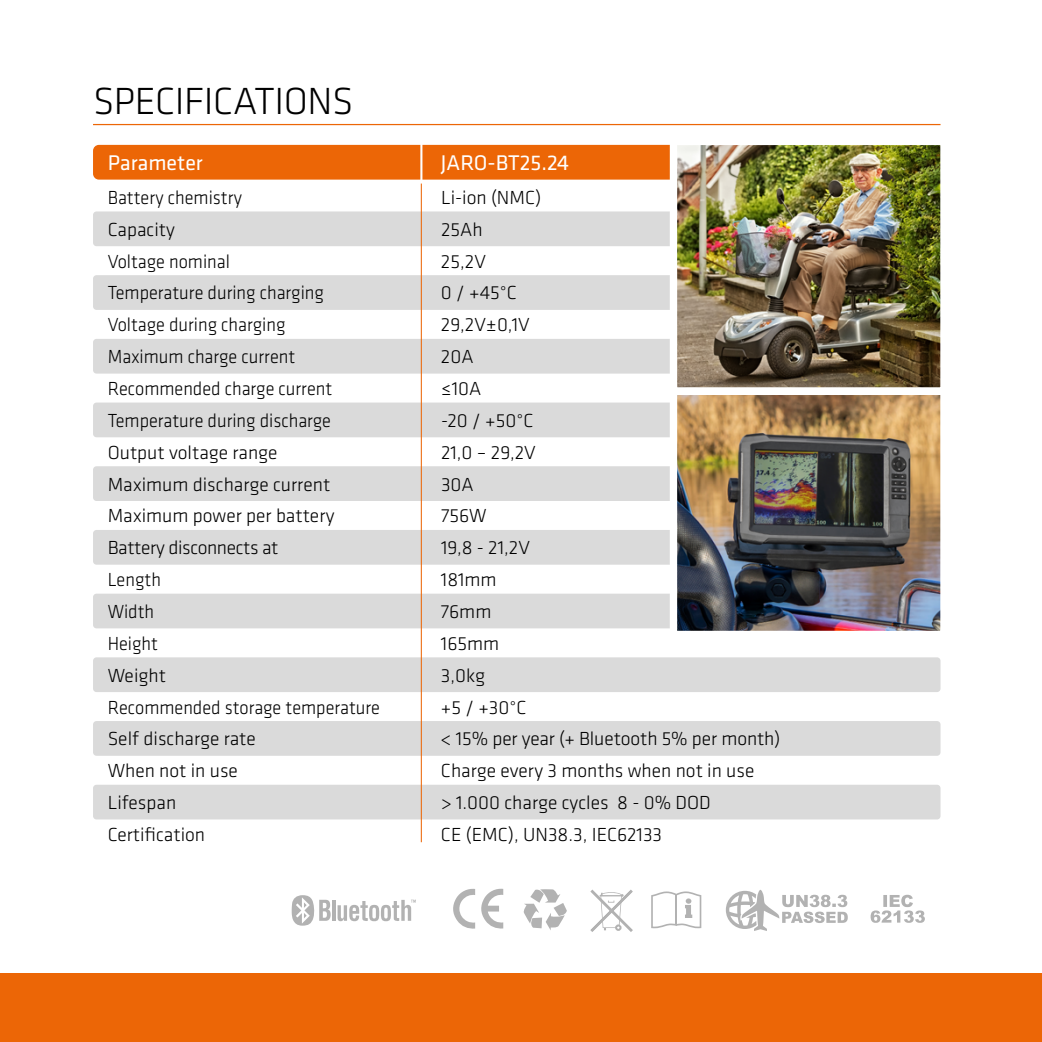
<style>
.page{position:relative;width:1042px;height:1042px;background:#fff}
.page>*{position:absolute;margin:0;border:0;box-sizing:border-box;transform-origin:0 0}
.t1{font:300 39.2px "Klavika";letter-spacing:-.01em;color:#000}
.t2{font:22.05px "Klavika";color:#fff}
.t3{font:300 19.6px "Klavika";color:#000}
.t4{font:300 19.6px "Klavika";color:#000;scale:.94 1}
.t5{font:300 19.6px "Klavika";letter-spacing:-.02em;color:#000}
</style>
<div class="page">
<div style="left:93px;top:145px;width:847px;height:35px;background:#ec6606;border-radius:6px"></div>
<div style="left:93px;top:211px;width:847px;height:35px;background:#dadada;border-radius:3px"></div>
<div style="left:93px;top:275px;width:847px;height:35px;background:#dadada;border-radius:3px"></div>
<div style="left:93px;top:339px;width:847px;height:35px;background:#dadada;border-radius:3px"></div>
<div style="left:93px;top:402px;width:847px;height:35px;background:#dadada;border-radius:3px"></div>
<div style="left:93px;top:466px;width:847px;height:35px;background:#dadada;border-radius:3px"></div>
<div style="left:93px;top:530px;width:847px;height:35px;background:#dadada;border-radius:3px"></div>
<div style="left:93px;top:594px;width:847px;height:34px;background:#dadada;border-radius:3px"></div>
<div style="left:93px;top:657px;width:847px;height:35px;background:#dadada;border-radius:3px"></div>
<div style="left:93px;top:721px;width:847px;height:35px;background:#dadada;border-radius:3px"></div>
<div style="left:93px;top:785px;width:847px;height:34px;background:#dadada;border-radius:3px"></div>
<hr style="left:420px;top:136px;width:2px;height:51px;background:#fff">
<hr style="left:421px;top:184px;width:1px;height:658px;background:#ec6606">
<hr style="left:93px;top:124px;width:847px;height:1px;background:#ec6606">
<div style="left:0;top:973px;width:1042px;height:69px;background:#ec6606"></div>
<img style="left:678px;top:146px;width:261px;height:241px">
<div style="left:670px;top:138px;width:277px;height:257px;border:7px solid #fff"></div>
<img style="left:678px;top:396px;width:261px;height:234px">
<div style="left:670px;top:388px;width:277px;height:250px;border:7px solid #fff"></div>
<svg style="left:453px;top:888px;width:50px;height:41px"></svg>
<svg style="left:523px;top:889px;width:44px;height:41px"></svg>
<svg style="left:651px;top:891px;width:50px;height:37px"></svg>
<hr style="left:675px;top:894px;width:1px;height:31px;background:#b2b2b2">
<svg style="left:590px;top:889px;width:43px;height:43px"></svg>
<div style="left:615px;top:924px;width:6px;height:7px;border:2px solid #b2b2b2;border-radius:50%"></div>
<svg style="left:726px;top:890px;width:122px;height:41px"></svg>
<svg style="left:870px;top:895px;width:55px;height:28px"></svg>
<hr style="left:332px;top:900px;width:3px;height:21px;background:#b2b2b2">
<svg style="left:337px;top:899px;width:79px;height:22px"></svg>
<svg style="left:292px;top:895px;width:39px;height:30px"></svg>
<h1 class="t1" style="left:93px;top:79px;width:262px">SPECIFICATIONS</h1>
<p class="t2" style="left:108px;top:150px;width:97px">Parameter</p>
<p class="t2" style="left:441px;top:150px;width:129px">JARO-BT25.24</p>
<p class="t4" style="left:108px;top:187px;width:144px">Battery chemistry</p>
<p class="t3" style="left:441px;top:187px;width:102px">Li-ion (NMC)</p>
<p class="t3" style="left:108px;top:219px;width:69px">Capacity</p>
<p class="t3" style="left:441px;top:219px;width:43px">25Ah</p>
<p class="t4" style="left:108px;top:250px;width:132px">Voltage nominal</p>
<p class="t3" style="left:441px;top:250px;width:46px">25,2V</p>
<p class="t4" style="left:108px;top:282px;width:232px">Temperature during charging</p>
<p class="t3" style="left:441px;top:282px;width:77px">0 / +45°C</p>
<p class="t4" style="left:108px;top:314px;width:191px">Voltage during charging</p>
<p class="t3" style="left:441px;top:314px;width:90px">29,2V±0,1V</p>
<p class="t4" style="left:108px;top:346px;width:201px">Maximum charge current</p>
<p class="t3" style="left:441px;top:346px;width:34px">20A</p>
<p class="t4" style="left:108px;top:378px;width:240px">Recommended charge current</p>
<p class="t3" style="left:441px;top:378px;width:42px">≤10A</p>
<p class="t4" style="left:108px;top:410px;width:239px">Temperature during discharge</p>
<p class="t3" style="left:441px;top:410px;width:94px">-20 / +50°C</p>
<p class="t3" style="left:108px;top:441px;width:171px">Output voltage range</p>
<p class="t3" style="left:441px;top:441px;width:96px">21,0 – 29,2V</p>
<p class="t3" style="left:108px;top:473px;width:224px">Maximum discharge current</p>
<p class="t3" style="left:441px;top:473px;width:34px">30A</p>
<p class="t3" style="left:108px;top:505px;width:228px">Maximum power per battery</p>
<p class="t3" style="left:441px;top:505px;width:47px">756W</p>
<p class="t5" style="left:108px;top:537px;width:172px">Battery disconnects at</p>
<p class="t3" style="left:441px;top:537px;width:90px">19,8 - 21,2V</p>
<p class="t4" style="left:108px;top:569px;width:58px">Length</p>
<p class="t3" style="left:441px;top:569px;width:57px">181mm</p>
<p class="t4" style="left:108px;top:601px;width:51px">Width</p>
<p class="t3" style="left:441px;top:601px;width:52px">76mm</p>
<p class="t4" style="left:108px;top:633px;width:55px">Height</p>
<p class="t3" style="left:441px;top:633px;width:60px">165mm</p>
<p class="t3" style="left:108px;top:664px;width:60px">Weight</p>
<p class="t3" style="left:441px;top:664px;width:46px">3,0kg</p>
<p class="t4" style="left:108px;top:696px;width:291px">Recommended storage temperature</p>
<p class="t3" style="left:441px;top:696px;width:87px">+5 / +30°C</p>
<p class="t3" style="left:108px;top:728px;width:150px">Self discharge rate</p>
<p class="t3" style="left:441px;top:728px;width:341px">&lt; 15% per year (+ Bluetooth 5% per month)</p>
<p class="t3" style="left:108px;top:760px;width:132px">When not in use</p>
<p class="t3" style="left:441px;top:760px;width:315px">Charge every 3 months when not in use</p>
<p class="t3" style="left:108px;top:792px;width:70px">Lifespan</p>
<p class="t3" style="left:441px;top:792px;width:271px">&gt; 1.000 charge cycles 8 - 0% DOD</p>
<p class="t3" style="left:108px;top:824px;width:99px">Certification</p>
<p class="t3" style="left:441px;top:824px;width:223px">CE (EMC), UN38.3, IEC62133</p>
</div>
